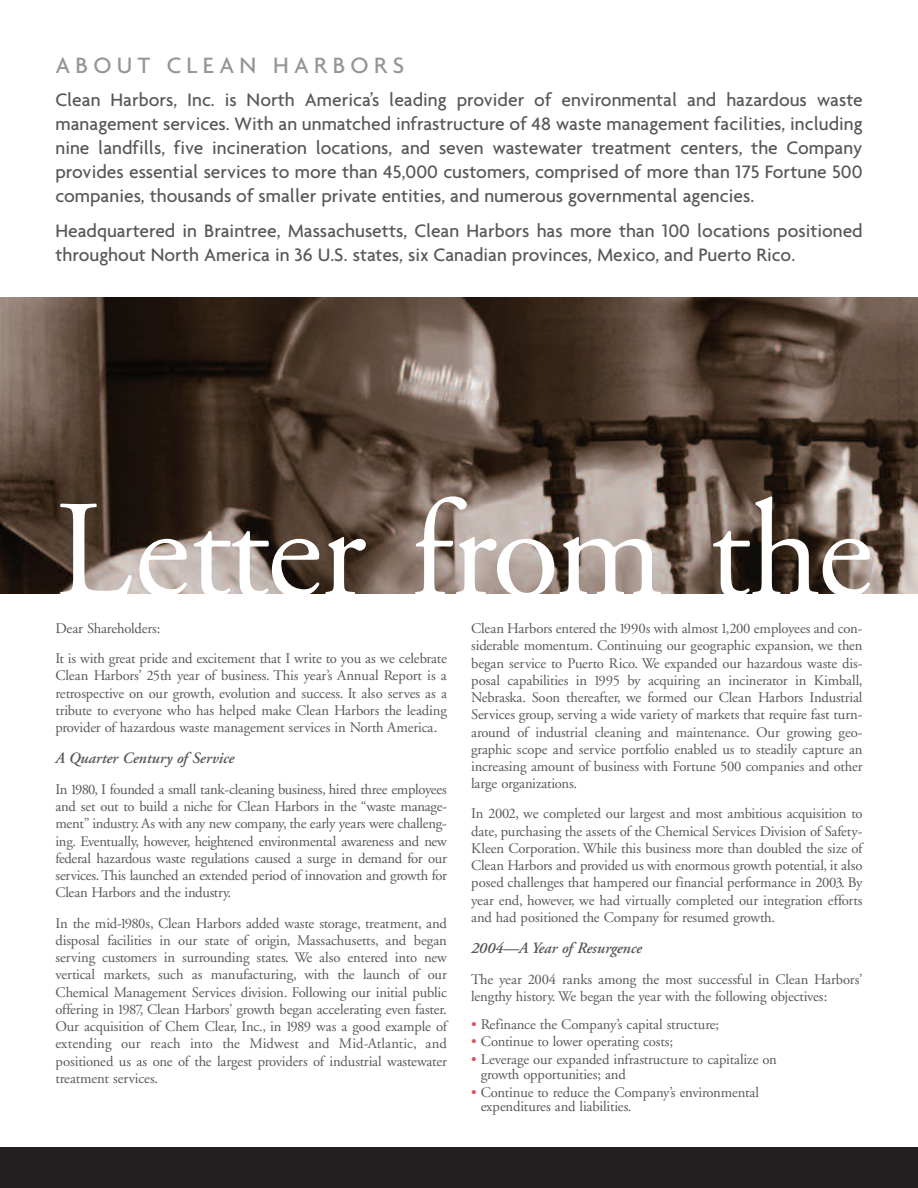
<style>
.page{position:relative;width:918px;height:1188px;background:#fff}
.page>*{position:absolute;margin:0;border:0;box-sizing:border-box;transform-origin:0 0}
.t1{font:138px "Adobe Garamond";letter-spacing:-.015em;color:#fff}
.t2{font:500 24px "Agenda";letter-spacing:.22em;color:#939598}
.t3{font:500 19.5px/24px "Agenda";color:#57585a;text-align:justify}
.t4{font:italic 600 15.75px "Adobe Garamond";color:#57585a}
.t5{font:14.7px/17.2px "Adobe Garamond";letter-spacing:-.015em;color:#57585a;text-align:justify}
.s1{color:#db525d}
</style>
<div class="page">
<img style="left:0;top:297px;width:918px;height:297px">
<div style="left:0;top:1148px;width:918px;height:40px;background:#231f20"></div>
<h2 class="t2" style="left:56px;top:50px;width:350px">ABOUT CLEAN HARBORS</h2>
<p class="t3" style="left:56px;top:88px;width:809px">Clean Harbors, Inc. is North America’s leading provider of environmental and hazardous waste management services. With an unmatched infrastructure of 48 waste management facilities, including nine landfills, five incineration locations, and seven wastewater treatment centers, the Company provides essential services to more than 45,000 customers, comprised of more than 175 Fortune 500 companies, thousands of smaller private entities, and numerous governmental agencies.</p>
<h3 class="t3" style="left:56px;top:218px;width:809px">Headquartered in Braintree, Massachusetts, Clean Harbors has more than 100 locations positioned throughout North America in 36 U.S. states, six Canadian provinces, Mexico, and Puerto Rico.</h3>
<h1 class="t1" style="left:56px;top:496px;width:818px">Letter from the</h1>
<p class="t5" style="left:56px;top:615px;width:393px;line-height:30.2px">Dear Shareholders:<br>It is with great pride and excitement that I write to you as we celebrate</p>
<p class="t5" style="left:55px;top:668px;width:393px">Clean Harbors’ 25th year of business. This year’s Annual Report is a retrospective on our growth, evolution and success. It also serves as a tribute to everyone who has helped make Clean Harbors the leading provider of hazardous waste management services in North America.</p>
<p class="t4" style="left:56px;top:752px;width:180px">A Quarter Century of Service</p>
<p class="t5" style="left:56px;top:782px;width:393px">In 1980, I founded a small tank-cleaning business, hired three employees and set out to build a niche for Clean Harbors in the “waste manage&shy;ment” industry. As with any new company, the early years were challeng&shy;ing. Eventually, however, heightened environmental awareness and new federal hazardous waste regulations caused a surge in demand for our services. This launched an extended period of innovation and growth for Clean Harbors and the industry.</p>
<p class="t5" style="left:56px;top:916px;width:393px">In the mid-1980s, Clean Harbors added waste storage, treatment, and disposal facilities in our state of origin, Massachusetts, and began serving customers in surrounding states. We also entered into new vertical markets, such as manufacturing, with the launch of our Chemical Management Services division. Following our initial public offering in 1987, Clean Harbors’ growth began accelerating even faster.<br>Our acquisition of Chem Clear, Inc., in 1989 was a good example of extending our reach into the Midwest and Mid-Atlantic, and positioned us as one of the largest providers of industrial wastewater treatment services.</p>
<p class="t5" style="left:471px;top:621px;width:393px">Clean Harbors entered the 1990s with almost 1,200 employees and con&shy;siderable momentum. Continuing our geographic expansion, we then began service to Puerto Rico. We expanded our hazardous waste dis&shy;posal capabilities in 1995 by acquiring an incinerator in Kimball, Nebraska. Soon thereafter, we formed our Clean Harbors Industrial Services group, serving a wide variety of markets that require fast turn&shy;around of industrial cleaning and maintenance. Our growing geo&shy;graphic scope and service portfolio enabled us to steadily capture an increasing amount of business with Fortune 500 companies and other large organizations.</p>
<p class="t5" style="left:471px;top:806px;width:393px">In 2002, we completed our largest and most ambitious acquisition to date, purchasing the assets of the Chemical Services Division of Safety-Kleen Corporation. While this business more than doubled the size of Clean Harbors and provided us with enormous growth potential, it also posed challenges that hampered our financial performance in 2003. By year end, however, we had virtually completed our integration efforts and had positioned the Company for resumed growth.</p>
<p class="t4" style="left:471px;top:942px;width:172px">2004—A Year of Resurgence</p>
<p class="t5" style="left:471px;top:972px;width:393px">The year 2004 ranks among the most successful in Clean Harbors’ lengthy history. We began the year with the following objectives:</p>
<p class="t5" style="left:471px;top:1017px;width:250px"><span class="s1">•</span> Refinance the Company’s capital structure;</p>
<p class="t5" style="left:471px;top:1034px;width:204px"><span class="s1">•</span> Continue to lower operating costs;</p>
<p class="t5" style="left:481px;top:1054px;width:298px;line-height:14.7px;text-indent:-10px"><span class="s1">•</span> Leverage our expanded infrastructure to capitalize on growth opportunities; and</p>
<p class="t5" style="left:481px;top:1086px;width:280px;line-height:14.5px;text-indent:-10px"><span class="s1">•</span> Continue to reduce the Company’s environmental expenditures and liabilities.</p>
</div>
